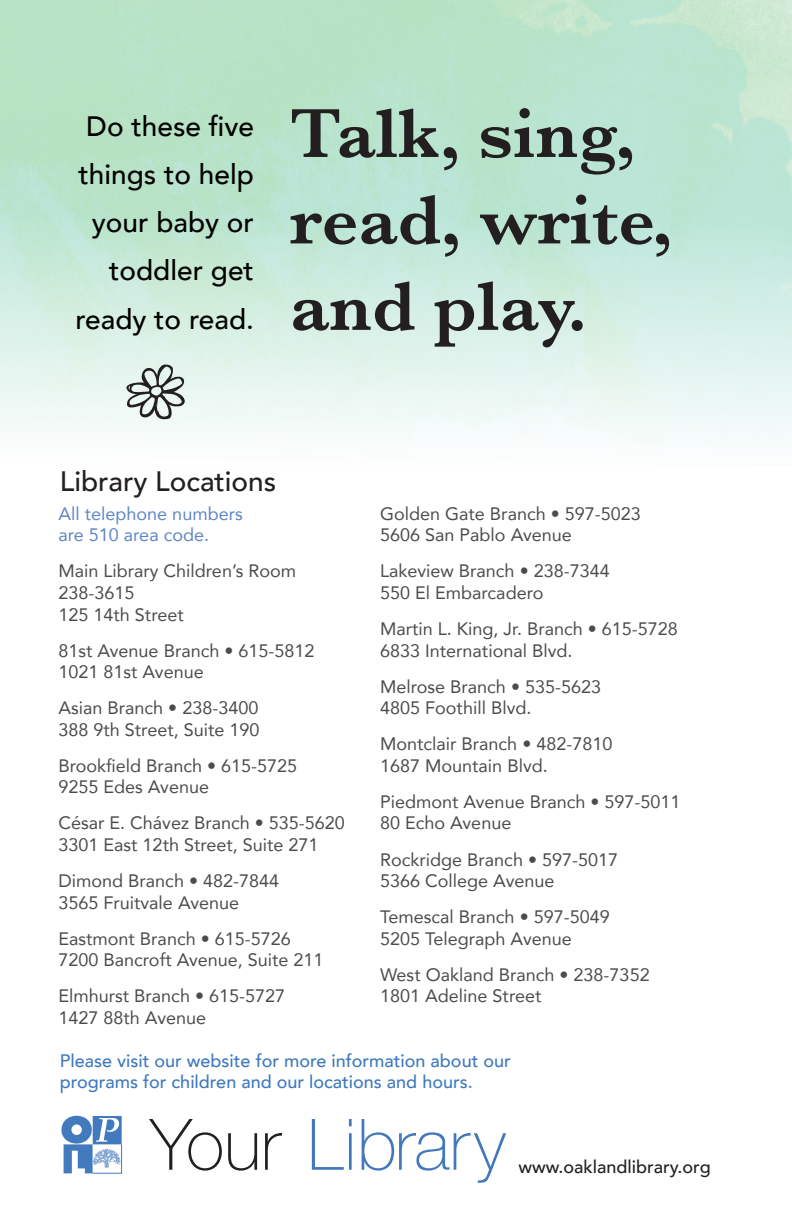
<style>
.page{position:relative;width:792px;height:1230px;background:#fff}
.page>*{position:absolute;margin:0;border:0;box-sizing:border-box;transform-origin:0 0}
.t1{font:600 72px/86.4px "Baskerville";color:#231f20}
.t2{font:100 71px "Helvetica Neue LT Std";color:#4378bd}
.t3{font:500 28px/48px "Avenir";color:#000;text-align:right}
.t4{font:500 28px "Avenir";color:#231f20}
.t5{font:18px/21.6px "Avenir";color:#4b4c4d}
.t6{font:500 18px/21.6px "Avenir";color:#4079bd}
.t7{font:18px/21.6px "Avenir";color:#5e86c5}
.t8{font:500 18px "Avenir";color:#231f20}
.s1{color:#231f20}
</style>
<div class="page">
<svg style="left:126px;top:364px;width:59px;height:56px"></svg>
<svg style="left:61px;top:1115px;width:31px;height:28px"></svg>
<svg style="left:64px;top:1115px;width:58px;height:58px"></svg>
<h3 class="t3" style="left:75px;top:101px;width:180px">Do these five things to help your baby or toddler get ready to read.</h3>
<h1 class="t1" style="left:290px;top:90px;width:384px">Talk, sing, read, write, and play.</h1>
<h3 class="t4" style="left:60px;top:457px;width:218px">Library Locations</h3>
<p class="t7" style="left:58px;top:502px;width:186px">All telephone numbers are 510 area code.</p>
<p class="t5" style="left:58px;top:560px;width:239px">Main Library Children’s Room<br>238-3615<br>125 14th Street</p>
<p class="t5" style="left:58px;top:639px;width:257px">81st Avenue Branch • 615-5812<br>1021 81st Avenue</p>
<p class="t5" style="left:58px;top:696px;width:202px">Asian Branch • 238-3400<br>388 9th Street, Suite 190</p>
<p class="t5" style="left:58px;top:754px;width:240px">Brookfield Branch • 615-5725<br>9255 Edes Avenue</p>
<p class="t5" style="left:58px;top:812px;width:288px">César E. Chávez Branch • 535-5620<br>3301 East 12th Street, Suite 271</p>
<p class="t5" style="left:58px;top:869px;width:222px">Dimond Branch • 482-7844<br>3565 Fruitvale Avenue</p>
<p class="t5" style="left:58px;top:927px;width:266px">Eastmont Branch • 615-5726<br>7200 Bancroft Avenue, Suite 211</p>
<p class="t5" style="left:58px;top:984px;width:228px">Elmhurst Branch • 615-5727<br>1427 88th Avenue</p>
<p class="t5" style="left:380px;top:502px;width:262px">Golden Gate Branch • 597-5023<br>5606 San Pablo Avenue</p>
<p class="t5" style="left:380px;top:560px;width:231px">Lakeview Branch • 238-7344<br>550 El Embarcadero</p>
<p class="t5" style="left:380px;top:617px;width:299px">Martin L. King, Jr. Branch • 615-5728<br>6833 International Blvd.</p>
<p class="t5" style="left:380px;top:675px;width:222px">Melrose Branch • 535-5623<br>4805 Foothill Blvd.</p>
<p class="t5" style="left:380px;top:732px;width:234px">Montclair Branch • 482-7810<br>1687 Mountain Blvd.</p>
<p class="t5" style="left:380px;top:790px;width:302px">Piedmont Avenue Branch • 597-5011<br>80 Echo Avenue</p>
<p class="t5" style="left:380px;top:848px;width:239px">Rockridge Branch • 597-5017<br>5366 College Avenue</p>
<p class="t5" style="left:380px;top:905px;width:231px">Temescal Branch • 597-5049<br>5205 Telegraph Avenue</p>
<p class="t5" style="left:380px;top:963px;width:271px">West Oakland Branch • 238-7352<br>1801 Adeline Street</p>
<p class="t6" style="left:60px;top:1048px;width:452px">Please visit our website for more information about our programs for children and our locations and hours.</p>
<h2 class="t2" style="left:150px;top:1103px;width:356px"><span class="s1">Your</span> Library</h2>
<p class="t8" style="left:518px;top:1150px;width:194px">www.oaklandlibrary.org</p>
</div>
